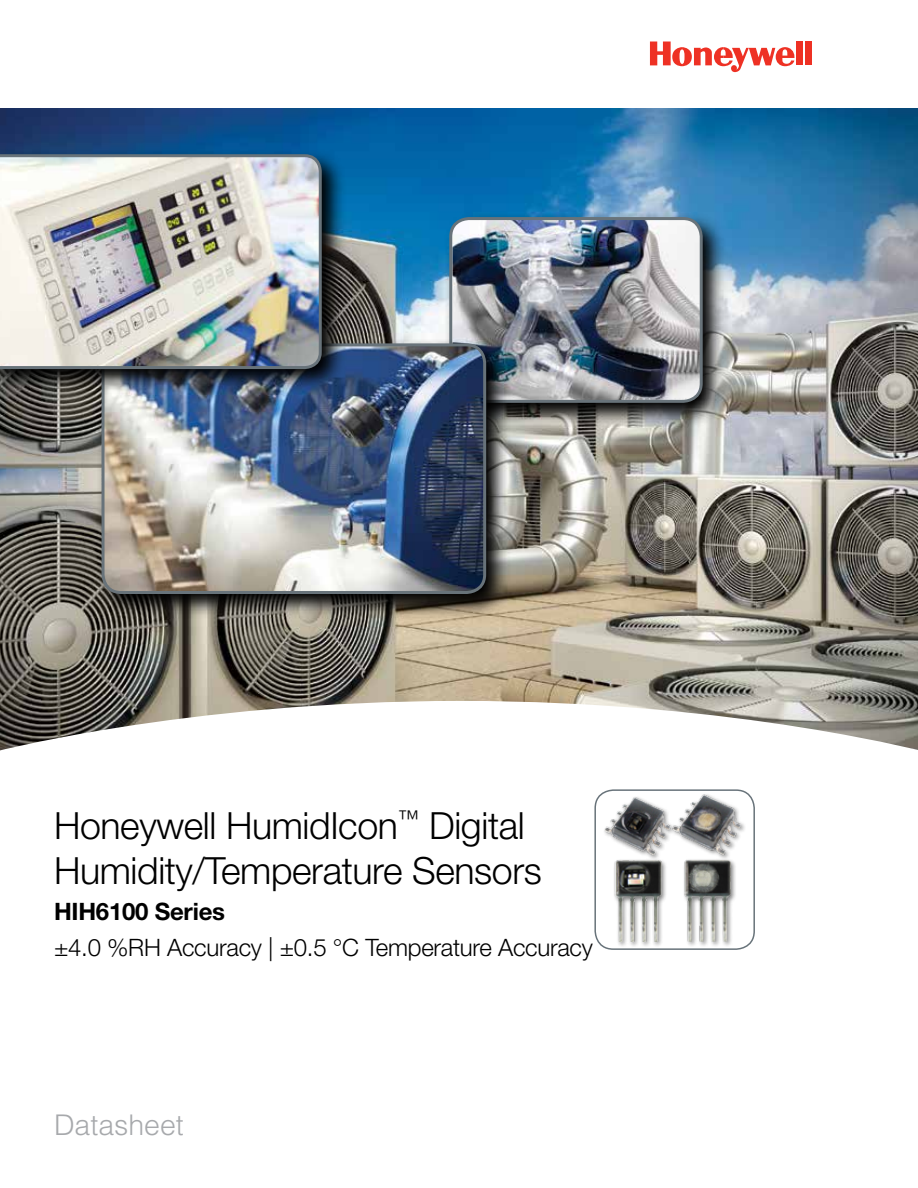
<style>
.page{position:relative;width:918px;height:1188px;background:#fff}
.page>*{position:absolute;margin:0;border:0;box-sizing:border-box;transform-origin:0 0}
.t1{font:300 37.5px/45px "Helvetica Neue LT Std";letter-spacing:-.01em;color:#000}
.t2{font:300 28.5px "Helvetica LT Std";color:#a7a9ac}
.t3{font:300 24px "Helvetica Neue LT Std";letter-spacing:-.01em;color:#000}
.t4{font:700 24px "Helvetica Neue LT Std";letter-spacing:-.01em;color:#000}
</style>
<div class="page">
<img style="left:0;top:109px;width:918px;height:592px">
<div style="left:796px;top:42px;width:7px;height:23px;background:#ee3124"></div>
<div style="left:805px;top:42px;width:7px;height:23px;background:#ee3124"></div>
<svg style="left:650px;top:42px;width:145px;height:30px"></svg>
<svg style="left:0;top:701px;width:918px;height:249px"></svg>
<img style="left:444px;top:211px;width:284px;height:216px">
<img style="left:452px;top:219px;width:249px;height:182px">
<div style="left:449px;top:217px;width:254px;height:186px;border:3px solid #68737a;border-radius:18px"></div>
<img style="left:96px;top:338px;width:415px;height:280px">
<img style="left:104px;top:345px;width:380px;height:247px">
<div style="left:102px;top:343px;width:384px;height:251px;border:3px solid #68737a;border-radius:18px"></div>
<img style="left:0;top:148px;width:347px;height:246px">
<img style="left:0;top:153px;width:323px;height:218px">
<div style="left:595px;top:790px;width:159px;height:159px;background:#fff;border-radius:18px"></div>
<div style="left:594px;top:789px;width:161px;height:161px;border:2px solid #68737a;border-radius:18px"></div>
<div style="left:602px;top:792px;width:145px;height:156px;background:#000;opacity:.5"></div>
<img style="left:603px;top:787px;width:141px;height:157px">
<p class="t1" style="left:54px;top:802px;width:489px">Honeywell HumidIcon<sup>™</sup> Digital<br>Humidity/Temperature Sensors</p>
<p class="t4" style="left:54px;top:897px;width:173px">HIH6100 Series</p>
<p class="t3" style="left:54px;top:933px;width:540px">±4.0 %RH Accuracy | ±0.5 °C Temperature Accuracy</p>
<p class="t2" style="left:54px;top:1107px;width:131px">Datasheet</p>
</div>
